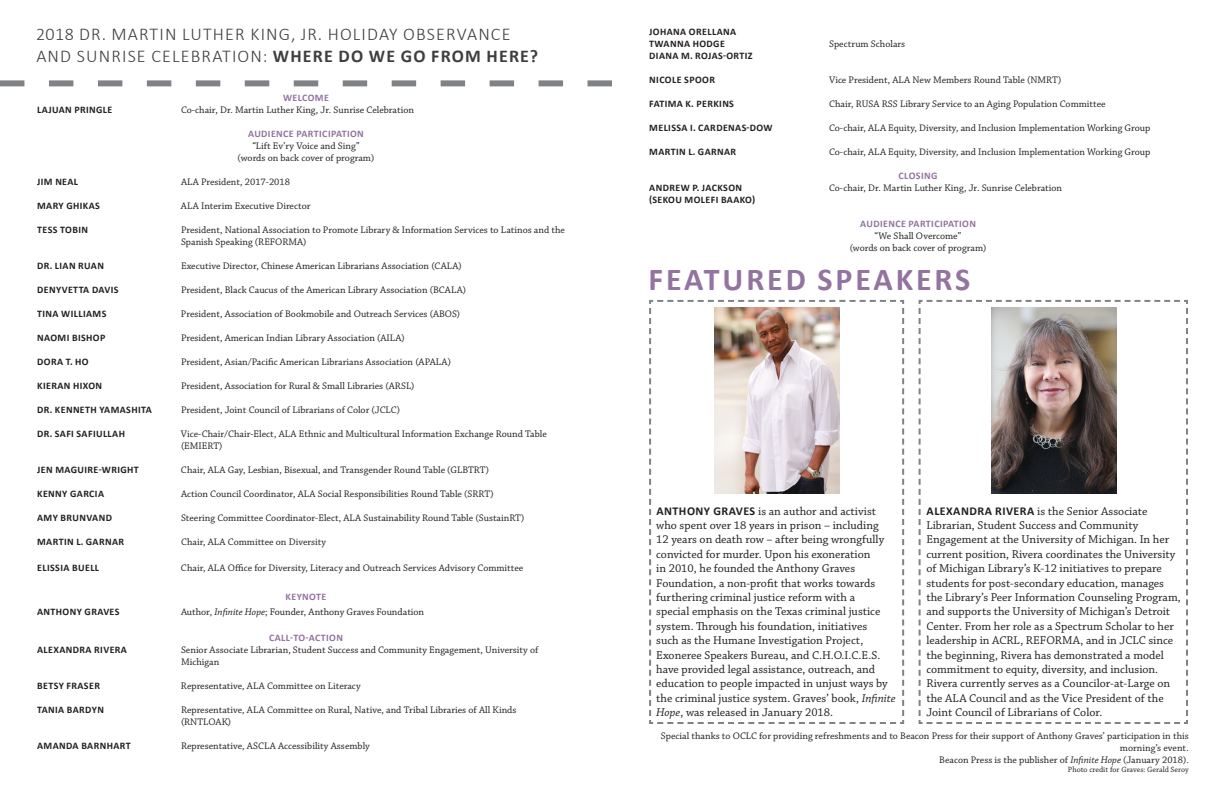
<style>
.page{position:relative;width:1224px;height:792px;background:#fff}
.page>*{position:absolute;margin:0;border:0;box-sizing:border-box;transform-origin:0 0}
.t1{font:700 32px "Calibri";letter-spacing:.09em;color:#9373a0}
.t2{font:300 18px "Calibri";letter-spacing:.065em;color:#3e3e3f}
.t3{font:12px/14.4px "Chaparral Pro";color:#231f20}
.t4{font:10px/12px "Chaparral Pro";color:#231f20;text-align:right}
.t5{font:700 10px "Calibri";letter-spacing:.04em;color:#231f20}
.t6{font:700 10px "Calibri";letter-spacing:.04em;color:#9373a0}
.t7{font:8px "Chaparral Pro";color:#231f20}
.s1{font-weight:700}
.s2{font-style:italic}
.s3{font-family:"Calibri";font-weight:700}
</style>
<div class="page">
<svg style="left:0;top:80px;width:612px;height:6px"></svg>
<svg style="left:649px;top:300px;width:256px;height:424px"></svg>
<img style="left:714px;top:308px;width:125px;height:185px">
<svg style="left:918px;top:300px;width:270px;height:424px"></svg>
<img style="left:992px;top:308px;width:124px;height:185px">
<p class="t2" style="left:36px;top:23px;width:476px">2018 DR. MARTIN LUTHER KING, JR. HOLIDAY OBSERVANCE</p>
<p class="t2" style="left:36px;top:45px;width:503px">AND SUNRISE CELEBRATION: <span class="s1">WHERE DO WE GO FROM HERE?</span></p>
<p class="t6" style="left:283px;top:91px;width:47px">WELCOME</p>
<p class="t5" style="left:37px;top:103px;width:77px">LAJUAN PRINGLE</p>
<p class="t4" style="left:181px;top:104px;width:234px">Co-chair, Dr. Martin Luther King, Jr. Sunrise Celebration</p>
<p class="t6" style="left:248px;top:127px;width:117px">AUDIENCE PARTICIPATION</p>
<p class="t4" style="left:252px;top:140px;width:109px">“Lift Ev’ry Voice and Sing”</p>
<p class="t4" style="left:238px;top:152px;width:138px">(words on back cover of program)</p>
<p class="t5" style="left:37px;top:175px;width:42px">JIM NEAL</p>
<p class="t4" style="left:181px;top:176px;width:110px">ALA President, 2017-2018</p>
<p class="t5" style="left:37px;top:199px;width:64px">MARY GHIKAS</p>
<p class="t4" style="left:181px;top:200px;width:131px">ALA Interim Executive Director</p>
<p class="t5" style="left:37px;top:223px;width:52px">TESS TOBIN</p>
<p class="t4" style="left:181px;top:224px;width:385px">President, National Association to Promote Library &amp; Information Services to Latinos and the</p>
<p class="t4" style="left:181px;top:236px;width:127px">Spanish Speaking (REFORMA)</p>
<p class="t5" style="left:37px;top:259px;width:68px">DR. LIAN RUAN</p>
<p class="t4" style="left:181px;top:260px;width:282px">Executive Director, Chinese American Librarians Association (CALA)</p>
<p class="t5" style="left:37px;top:283px;width:83px">DENYVETTA DAVIS</p>
<p class="t4" style="left:181px;top:284px;width:287px">President, Black Caucus of the American Library Association (BCALA)</p>
<p class="t5" style="left:37px;top:307px;width:71px">TINA WILLIAMS</p>
<p class="t4" style="left:181px;top:308px;width:281px">President, Association of Bookmobile and Outreach Services (ABOS)</p>
<p class="t5" style="left:37px;top:331px;width:70px">NAOMI BISHOP</p>
<p class="t4" style="left:181px;top:332px;width:225px">President, American Indian Library Association (AILA)</p>
<p class="t5" style="left:37px;top:355px;width:53px">DORA T. HO</p>
<p class="t4" style="left:181px;top:356px;width:271px">President, Asian/Pacific American Librarians Association (APALA)</p>
<p class="t5" style="left:37px;top:379px;width:66px">KIERAN HIXON</p>
<p class="t4" style="left:181px;top:380px;width:235px">President, Association for Rural &amp; Small Libraries (ARSL)</p>
<p class="t5" style="left:37px;top:403px;width:116px">DR. KENNETH YAMASHITA</p>
<p class="t4" style="left:181px;top:404px;width:220px">President, Joint Council of Librarians of Color (JCLC)</p>
<p class="t5" style="left:37px;top:427px;width:89px">DR. SAFI SAFIULLAH</p>
<p class="t4" style="left:181px;top:428px;width:367px">Vice-Chair/Chair-Elect, ALA Ethnic and Multicultural Information Exchange Round Table</p>
<p class="t4" style="left:181px;top:440px;width:43px">(EMIERT)</p>
<p class="t5" style="left:37px;top:463px;width:103px">JEN MAGUIRE-WRIGHT</p>
<p class="t4" style="left:181px;top:464px;width:310px">Chair, ALA Gay, Lesbian, Bisexual, and Transgender Round Table (GLBTRT)</p>
<p class="t5" style="left:37px;top:487px;width:68px">KENNY GARCIA</p>
<p class="t4" style="left:181px;top:488px;width:314px">Action Council Coordinator, ALA Social Responsibilities Round Table (SRRT)</p>
<p class="t5" style="left:37px;top:511px;width:76px">AMY BRUNVAND</p>
<p class="t4" style="left:181px;top:512px;width:345px">Steering Committee Coordinator-Elect, ALA Sustainability Round Table (SustainRT)</p>
<p class="t5" style="left:37px;top:535px;width:88px">MARTIN L. GARNAR</p>
<p class="t4" style="left:181px;top:536px;width:147px">Chair, ALA Committee on Diversity</p>
<p class="t5" style="left:37px;top:562px;width:64px">ELISSIA BUELL</p>
<p class="t4" style="left:181px;top:563px;width:344px">Chair, ALA Office for Diversity, Literacy and Outreach Services Advisory Committee</p>
<p class="t6" style="left:286px;top:590px;width:42px">KEYNOTE</p>
<p class="t5" style="left:37px;top:605px;width:84px">ANTHONY GRAVES</p>
<p class="t4" style="left:181px;top:606px;width:245px">Author, <span class="s2">Infinite Hope</span>; Founder, Anthony Graves Foundation</p>
<p class="t6" style="left:269px;top:631px;width:75px">CALL-TO-ACTION</p>
<p class="t5" style="left:37px;top:643px;width:91px">ALEXANDRA RIVERA</p>
<p class="t4" style="left:181px;top:644px;width:359px">Senior Associate Librarian, Student Success and Community Engagement, University of</p>
<p class="t4" style="left:181px;top:656px;width:40px">Michigan</p>
<p class="t5" style="left:37px;top:679px;width:64px">BETSY FRASER</p>
<p class="t4" style="left:181px;top:680px;width:181px">Representative, ALA Committee on Literacy</p>
<p class="t5" style="left:37px;top:703px;width:68px">TANIA BARDYN</p>
<p class="t4" style="left:181px;top:704px;width:337px">Representative, ALA Committee on Rural, Native, and Tribal Libraries of All Kinds</p>
<p class="t4" style="left:181px;top:716px;width:52px">(RNTLOAK)</p>
<p class="t5" style="left:37px;top:739px;width:95px">AMANDA BARNHART</p>
<p class="t4" style="left:181px;top:740px;width:190px">Representative, ASCLA Accessibility Assembly</p>
<p class="t5" style="left:649px;top:25px;width:88px">JOHANA ORELLANA</p>
<p class="t5" style="left:649px;top:37px;width:77px">TWANNA HODGE</p>
<p class="t4" style="left:829px;top:38px;width:78px">Spectrum Scholars</p>
<p class="t5" style="left:649px;top:49px;width:105px">DIANA M. ROJAS-ORTIZ</p>
<p class="t5" style="left:649px;top:73px;width:67px">NICOLE SPOOR</p>
<p class="t4" style="left:829px;top:74px;width:234px">Vice President, ALA New Members Round Table (NMRT)</p>
<p class="t5" style="left:649px;top:97px;width:86px">FATIMA K. PERKINS</p>
<p class="t4" style="left:829px;top:98px;width:278px">Chair, RUSA RSS Library Service to an Aging Population Committee</p>
<p class="t5" style="left:649px;top:121px;width:125px">MELISSA I. CARDENAS-DOW</p>
<p class="t4" style="left:829px;top:122px;width:323px">Co-chair, ALA Equity, Diversity, and Inclusion Implementation Working Group</p>
<p class="t5" style="left:649px;top:145px;width:88px">MARTIN L. GARNAR</p>
<p class="t4" style="left:829px;top:146px;width:323px">Co-chair, ALA Equity, Diversity, and Inclusion Implementation Working Group</p>
<p class="t6" style="left:899px;top:169px;width:40px">CLOSING</p>
<p class="t5" style="left:649px;top:181px;width:94px">ANDREW P. JACKSON</p>
<p class="t4" style="left:829px;top:182px;width:234px">Co-chair, Dr. Martin Luther King, Jr. Sunrise Celebration</p>
<p class="t5" style="left:649px;top:193px;width:108px">(SEKOU MOLEFI BAAKO)</p>
<p class="t6" style="left:860px;top:217px;width:117px">AUDIENCE PARTICIPATION</p>
<p class="t4" style="left:875px;top:230px;width:88px">“We Shall Overcome”</p>
<p class="t4" style="left:850px;top:242px;width:138px">(words on back cover of program)</p>
<p class="t1" style="left:649px;top:259px;width:323px">FEATURED SPEAKERS</p>
<p class="t3" style="left:656px;top:504px;width:241px"><span class="s3">ANTHONY GRAVES</span> is an author and activist who spent over 18 years in prison – including<br>12 years on death row – after being wrongfully convicted for murder. Upon his exoneration<br>in 2010, he founded the Anthony Graves Foundation, a non-profit that works towards furthering criminal justice reform with a<br>special emphasis on the Texas criminal justice system. Through his foundation, initiatives<br>such as the Humane Investigation Project, Exoneree Speakers Bureau, and C.H.O.I.C.E.S. have provided legal assistance, outreach, and education to people impacted in unjust ways by the criminal justice system. Graves’ book, <span class="s2">Infinite Hope</span>, was released in January 2018.</p>
<p class="t3" style="left:926px;top:504px;width:256px"><span class="s3">ALEXANDRA RIVERA</span> is the Senior Associate Librarian, Student Success and Community Engagement at the University of Michigan. In her current position, Rivera coordinates the University of Michigan Library’s K-12 initiatives to prepare students for post-secondary education, manages the Library’s Peer Information Counseling Program, and supports the University of Michigan’s Detroit Center. From her role as a Spectrum Scholar to her leadership in ACRL, REFORMA, and in JCLC since the beginning, Rivera has demonstrated a model commitment to equity, diversity, and inclusion.<br>Rivera currently serves as a Councilor-at-Large on the ALA Council and as the Vice President of the Joint Council of Librarians of Color.</p>
<p class="t4" style="left:661px;top:730px;width:530px">Special thanks to OCLC for providing refreshments and to Beacon Press for their support of Anthony Graves’ participation in this morning’s event.</p>
<p class="t4" style="left:939px;top:754px;width:251px">Beacon Press is the publisher of <span class="s2">Infinite Hope</span> (January 2018).</p>
<p class="t7" style="left:1068px;top:765px;width:122px">Photo credit for Graves: Gerald Seroy</p>
</div>
